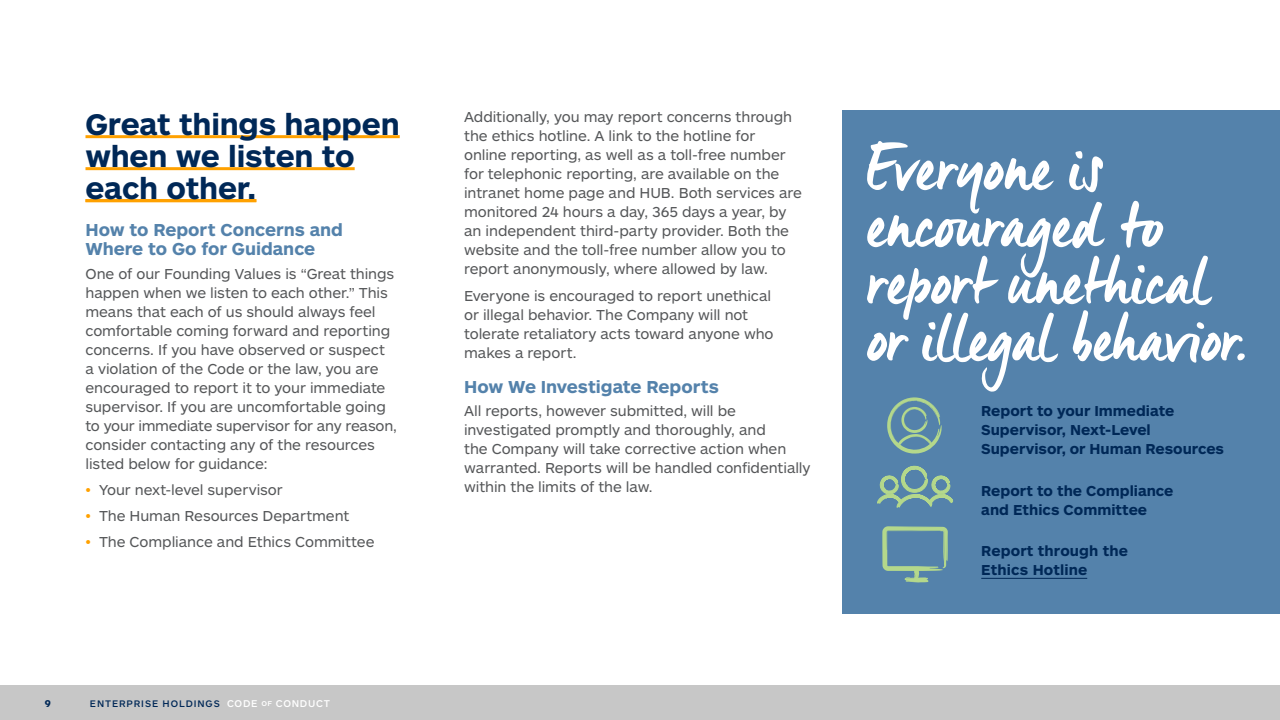
<style>
.page{position:relative;width:1280px;height:720px;background:#fff}
.page>*{position:absolute;margin:0;border:0;box-sizing:border-box;transform-origin:0 0}
.t1{font:67px/57px "Manus Smooth";letter-spacing:.005em;color:#fff}
.t2{font:700 31px/32px "ARS Maquette Pro";letter-spacing:-.005em;color:#002857}
.t3{font:700 18px/19px "ARS Maquette Pro";letter-spacing:-.005em;color:#5482ab}
.t4{font:15px/19px "ARS Maquette Pro";letter-spacing:-.005em;color:#555759}
.t5{font:700 15px/19px "ARS Maquette Pro";color:#002857}
.t6{font:700 10.2px "ARS Maquette Pro";color:#002857}
.t7{font:500 9.9px "ARS Maquette Pro";letter-spacing:.095em;color:#002857}
.s1{color:#ffa100}
.s2{font-size:10.2px;color:#fff}
.s3{font-size:8.8px;color:#fff}
</style>
<div class="page">
<div style="left:843px;top:110px;width:437px;height:503px;background:#5482ab"></div>
<hr style="left:981px;top:578px;width:106px;height:1px;background:#002857">
<hr style="left:86px;top:135px;width:314px;height:3px;background:#ffa100">
<hr style="left:86px;top:167px;width:269px;height:3px;background:#ffa100">
<hr style="left:86px;top:199px;width:170px;height:3px;background:#ffa100">
<svg style="left:842px;top:466px;width:111px;height:122px"></svg>
<svg style="left:887px;top:397px;width:55px;height:57px"></svg>
<div style="left:0;top:686px;width:1280px;height:34px;background:#c7c7c7"></div>
<h2 class="t2" style="left:86px;top:107px;width:316px">Great things happen when we listen to each other.</h2>
<p class="t3" style="left:86px;top:219px;width:259px">How to Report Concerns and<br>Where to Go for Guidance</p>
<p class="t4" style="left:86px;top:263px;width:313px">One of our Founding Values is “Great things happen when we listen to each other.” This means that each of us should always feel comfortable coming forward and reporting concerns. If you have observed or suspect a violation of the Code or the law, you are encouraged to report it to your immediate supervisor. If you are uncomfortable going to your immediate supervisor for any reason, consider contacting any of the resources listed below for guidance:</p>
<p class="t4" style="left:86px;top:480px;width:199px"><span class="s1">•</span> Your next-level supervisor</p>
<p class="t4" style="left:86px;top:506px;width:265px"><span class="s1">•</span> The Human Resources Department</p>
<p class="t4" style="left:86px;top:532px;width:291px"><span class="s1">•</span> The Compliance and Ethics Committee</p>
<p class="t6" style="left:45px;top:697px;width:8px">9</p>
<p class="t7" style="left:90px;top:697px;width:242px">ENTERPRISE HOLDINGS <span class="s2">CODE</span> <span class="s3">of</span> <span class="s2">CONDUCT</span></p>
<p class="t4" style="left:464px;top:107px;width:339px">Additionally, you may report concerns through the ethics hotline. A link to the hotline for<br>online reporting, as well as a toll-free number for telephonic reporting, are available on the intranet home page and HUB. Both services are monitored 24 hours a day, 365 days a year, by an independent third-party provider. Both the website and the toll-free number allow you to report anonymously, where allowed by law.</p>
<p class="t4" style="left:464px;top:285px;width:311px">Everyone is encouraged to report unethical or illegal behavior. The Company will not tolerate retaliatory acts toward anyone who makes a report.</p>
<p class="t3" style="left:464px;top:376px;width:256px">How We Investigate Reports</p>
<p class="t4" style="left:464px;top:401px;width:348px">All reports, however submitted, will be investigated promptly and thoroughly, and<br>the Company will take corrective action when warranted. Reports will be handled confidentially within the limits of the law.</p>
<h1 class="t1" style="left:867px;top:137px;width:380px">Everyone is encouraged to report unethical or illegal behavior.</h1>
<p class="t5" style="left:981px;top:401px;width:244px">Report to your Immediate<br>Supervisor, Next-Level<br>Supervisor, or Human Resources</p>
<p class="t5" style="left:981px;top:480px;width:194px">Report to the Compliance and Ethics Committee</p>
<p class="t5" style="left:981px;top:541px;width:148px">Report through the<br>Ethics Hotline</p>
</div>
